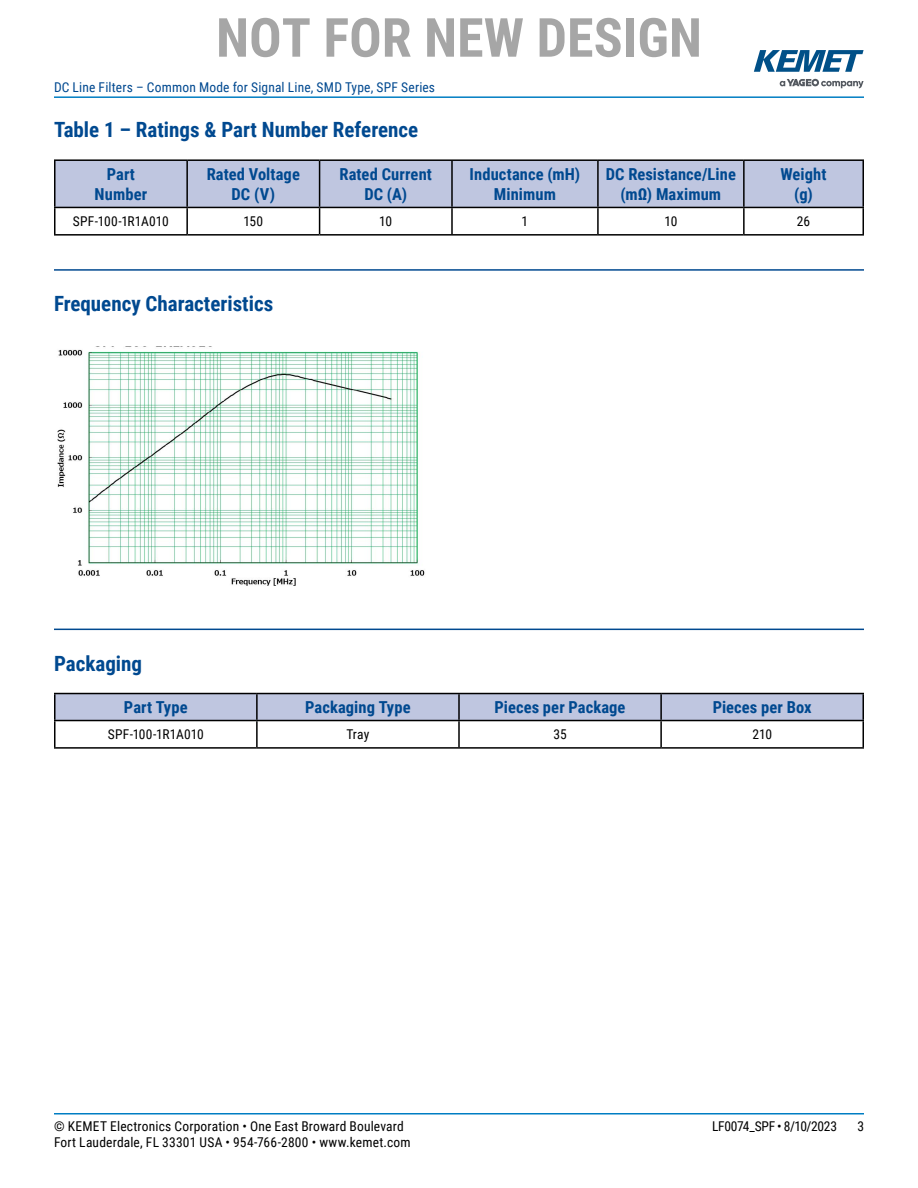
<style>
.page{position:relative;width:918px;height:1188px;background:#fff}
.page>*{position:absolute;margin:0;border:0;box-sizing:border-box;transform-origin:0 0}
.t1{font:700 54px "Roboto Condensed";color:rgb(0 0 0/.35)}
.t2{font:700 21px "Roboto Condensed";color:#004990}
.t3{font:700 16.5px/19.8px "Roboto Condensed";letter-spacing:.005em;color:#004990;text-align:center}
.t4{font:13.5px "Roboto Condensed";letter-spacing:.01em;color:#000}
.t5{font:13.5px "Roboto Condensed";letter-spacing:.015em;color:#004990}
.t6{font:13.5px "Roboto Condensed";letter-spacing:-.02em;color:#000}
</style>
<div class="page">
<hr style="left:54px;top:1113px;width:810px;height:2px;background:#007dc3">
<hr style="left:54px;top:96px;width:810px;height:2px;background:#007dc3">
<svg style="left:780px;top:79px;width:84px;height:9px"></svg>
<svg style="left:754px;top:50px;width:110px;height:22px"></svg>
<hr style="left:54px;top:269px;width:810px;height:2px;background:#004990">
<hr style="left:54px;top:629px;width:810px;height:1px;background:#004990">
<hr style="left:54px;top:207px;width:133px;height:1px;background:#000">
<hr style="left:744px;top:207px;width:120px;height:1px;background:#000">
<svg style="left:56px;top:161px;width:806px;height:73px"></svg>
<hr style="left:451px;top:208px;width:2px;height:26px;background:#000">
<hr style="left:597px;top:208px;width:2px;height:26px;background:#000">
<hr style="left:743px;top:208px;width:2px;height:26px;background:#000">
<hr style="left:187px;top:207px;width:133px;height:1px;background:#000">
<hr style="left:186px;top:161px;width:2px;height:46px;background:#000">
<hr style="left:319px;top:161px;width:1px;height:46px;background:#000">
<hr style="left:451px;top:161px;width:2px;height:46px;background:#000">
<hr style="left:597px;top:161px;width:2px;height:46px;background:#000">
<hr style="left:743px;top:161px;width:2px;height:46px;background:#000">
<hr style="left:54px;top:159px;width:133px;height:2px;background:#000">
<hr style="left:54px;top:161px;width:2px;height:46px;background:#000">
<hr style="left:187px;top:159px;width:133px;height:2px;background:#000">
<hr style="left:320px;top:159px;width:132px;height:2px;background:#000">
<hr style="left:452px;top:159px;width:146px;height:2px;background:#000">
<hr style="left:598px;top:159px;width:146px;height:2px;background:#000">
<hr style="left:744px;top:159px;width:120px;height:2px;background:#000">
<hr style="left:862px;top:161px;width:2px;height:46px;background:#000">
<hr style="left:54px;top:208px;width:2px;height:26px;background:#000">
<hr style="left:862px;top:208px;width:2px;height:26px;background:#000">
<hr style="left:54px;top:234px;width:133px;height:2px;background:#000">
<hr style="left:187px;top:234px;width:133px;height:2px;background:#000">
<hr style="left:320px;top:234px;width:132px;height:2px;background:#000">
<hr style="left:452px;top:234px;width:146px;height:2px;background:#000">
<hr style="left:598px;top:234px;width:146px;height:2px;background:#000">
<hr style="left:744px;top:234px;width:120px;height:2px;background:#000">
<img style="left:57px;top:346px;width:368px;height:240px">
<svg style="left:56px;top:694px;width:806px;height:26px;background:#bbc2db"></svg>
<hr style="left:458px;top:721px;width:2px;height:26px;background:#000">
<hr style="left:660px;top:721px;width:2px;height:26px;background:#000">
<hr style="left:458px;top:694px;width:2px;height:26px;background:#000">
<hr style="left:660px;top:694px;width:2px;height:26px;background:#000">
<hr style="left:54px;top:720px;width:203px;height:1px;background:#000">
<hr style="left:257px;top:720px;width:202px;height:1px;background:#000">
<hr style="left:459px;top:720px;width:202px;height:1px;background:#000">
<hr style="left:661px;top:720px;width:203px;height:1px;background:#000">
<hr style="left:256px;top:694px;width:2px;height:26px;background:#000">
<hr style="left:256px;top:721px;width:2px;height:26px;background:#000">
<hr style="left:54px;top:693px;width:203px;height:1px;background:#000">
<hr style="left:54px;top:694px;width:2px;height:26px;background:#000">
<hr style="left:257px;top:693px;width:202px;height:1px;background:#000">
<hr style="left:459px;top:693px;width:202px;height:1px;background:#000">
<hr style="left:661px;top:693px;width:203px;height:1px;background:#000">
<hr style="left:862px;top:694px;width:2px;height:26px;background:#000">
<hr style="left:54px;top:721px;width:2px;height:26px;background:#000">
<hr style="left:862px;top:721px;width:2px;height:26px;background:#000">
<hr style="left:54px;top:747px;width:203px;height:2px;background:#000">
<hr style="left:257px;top:747px;width:202px;height:2px;background:#000">
<hr style="left:459px;top:747px;width:202px;height:2px;background:#000">
<hr style="left:661px;top:747px;width:203px;height:2px;background:#000">
<h1 class="t1" style="left:216px;top:0;width:487px">NOT FOR NEW DESIGN</h1>
<p class="t5" style="left:54px;top:78px;width:383px">DC Line Filters – Common Mode for Signal Line, SMD Type, SPF Series</p>
<h2 class="t2" style="left:54px;top:115px;width:366px">Table 1 – Ratings &amp; Part Number Reference</h2>
<p class="t3" style="left:95px;top:164px;width:54px">Part<br>Number</p>
<p class="t3" style="left:207px;top:164px;width:95px">Rated Voltage<br>DC (V)</p>
<p class="t3" style="left:340px;top:164px;width:94px">Rated Current<br>DC (A)</p>
<p class="t3" style="left:470px;top:164px;width:112px">Inductance (mH)<br>Minimum</p>
<p class="t3" style="left:606px;top:164px;width:132px">DC Resistance/Line (mΩ) Maximum</p>
<p class="t3" style="left:781px;top:164px;width:47px">Weight (g)</p>
<p class="t4" style="left:73px;top:212px;width:97px">SPF-100-1R1A010</p>
<p class="t4" style="left:244px;top:212px;width:21px">150</p>
<p class="t4" style="left:379px;top:212px;width:14px">10</p>
<p class="t4" style="left:522px;top:212px;width:8px">1</p>
<p class="t4" style="left:664px;top:212px;width:14px">10</p>
<p class="t4" style="left:797px;top:212px;width:15px">26</p>
<h2 class="t2" style="left:54px;top:289px;width:221px">Frequency Characteristics</h2>
<h2 class="t2" style="left:54px;top:648px;width:90px">Packaging</h2>
<p class="t3" style="left:124px;top:697px;width:65px">Part Type</p>
<p class="t3" style="left:305px;top:697px;width:107px">Packaging Type</p>
<p class="t3" style="left:495px;top:697px;width:132px">Pieces per Package</p>
<p class="t3" style="left:713px;top:697px;width:100px">Pieces per Box</p>
<p class="t4" style="left:108px;top:725px;width:97px">SPF-100-1R1A010</p>
<p class="t4" style="left:347px;top:725px;width:24px">Tray</p>
<p class="t4" style="left:553px;top:725px;width:15px">35</p>
<p class="t4" style="left:752px;top:725px;width:21px">210</p>
<p class="t4" style="left:54px;top:1116px;width:351px">© KEMET Electronics Corporation • One East Broward Boulevard</p>
<p class="t6" style="left:712px;top:1116px;width:126px">LF0074_SPF • 8/10/2023</p>
<p class="t4" style="left:857px;top:1116px;width:8px">3</p>
<p class="t4" style="left:54px;top:1133px;width:358px">Fort Lauderdale, FL 33301 USA • 954-766-2800 • www.kemet.com</p>
</div>
